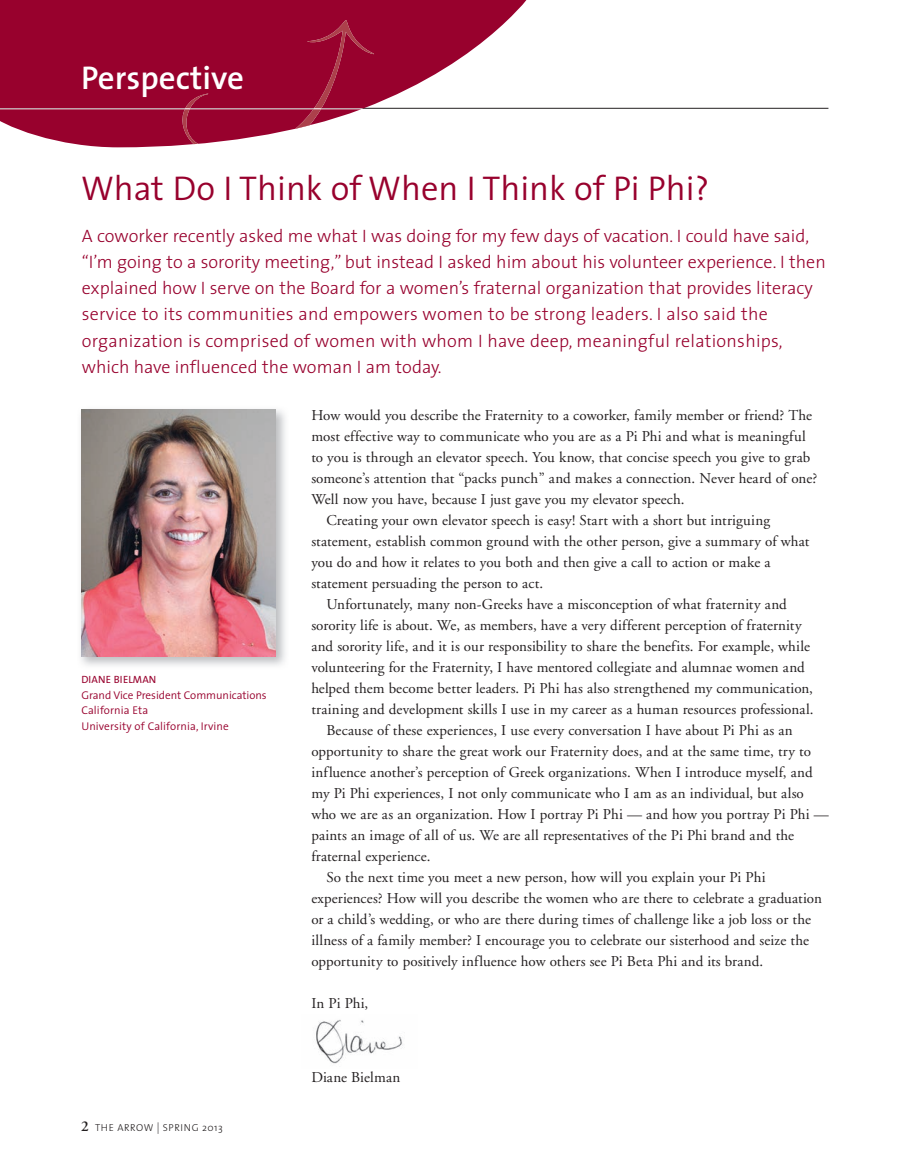
<style>
.page{position:relative;width:905px;height:1175px;background:#fff}
.page>*{position:absolute;margin:0;border:0;box-sizing:border-box;transform-origin:0 0}
.t1{font:300 34.5px "The Sans";color:#98012d}
.t2{font:600 33px "The Sans";color:#fff}
.t3{font:300 18px/26.2px "The Sans";color:#98012d}
.t4{font:15px "Adobe Garamond";letter-spacing:.005em;color:#231f20}
.t5{font:300 11.25px/15.8px "The Sans";letter-spacing:-.005em;color:#98012d}
.t6{font:10.5px "The Sans";letter-spacing:.01em;color:#98012d}
.t7{font:300 10.2px "The Sans";letter-spacing:.055em;color:#231f20}
.s1{font-family:"Adobe Garamond";font-weight:600;font-size:15px}
.s2{font-size:11.55px}
</style>
<div class="page">
<hr style="left:0;top:108px;width:828px;height:1px;background:#231f20">
<svg style="left:0;top:0;width:537px;height:108px;fill:#98012d"></svg>
<svg style="left:0;top:20px;width:374px;height:127px;background:#a21b42"></svg>
<img style="left:81px;top:410px;width:204px;height:256px">
<img style="left:81px;top:409px;width:195px;height:247px">
<img style="left:316px;top:1019px;width:87px;height:45px">
<h2 class="t2" style="left:81px;top:51px;width:164px">Perspective</h2>
<h1 class="t1" style="left:81px;top:159px;width:629px">What Do I Think of When I Think of Pi Phi?</h1>
<p class="t3" style="left:82px;top:222px;width:745px">A coworker recently asked me what I was doing for my few days of vacation. I could have said, “I’m going to a sorority meeting,” but instead I asked him about his volunteer experience. I then explained how I serve on the Board for a women’s fraternal organization that provides literacy service to its communities and empowers women to be strong leaders. I also said the organization is comprised of women with whom I have deep, meaningful relationships, which have influenced the woman I am today.</p>
<p class="t6" style="left:81px;top:670px;width:76px">DIANE BIELMAN</p>
<p class="t5" style="left:81px;top:686px;width:187px">Grand Vice President Communications<br>California Eta<br>University of California, Irvine</p>
<p class="t7" style="left:81px;top:1119px;width:143px"><span class="s1">2</span> THE ARROW <span class="s2">|</span> SPRING 2013</p>
<p class="t4" style="left:311px;top:407px;width:502px">How would you describe the Fraternity to a coworker, family member or friend? The</p>
<p class="t4" style="left:311px;top:428px;width:496px">most effective way to communicate who you are as a Pi Phi and what is meaningful</p>
<p class="t4" style="left:311px;top:449px;width:500px">to you is through an elevator speech. You know, that concise speech you give to grab</p>
<p class="t4" style="left:311px;top:470px;width:507px">someone’s attention that “packs punch” and makes a connection. Never heard of one?</p>
<p class="t4" style="left:311px;top:491px;width:375px">Well now you have, because I just gave you my elevator speech.</p>
<p class="t4" style="left:326px;top:512px;width:445px">Creating your own elevator speech is easy! Start with a short but intriguing</p>
<p class="t4" style="left:311px;top:533px;width:499px">statement, establish common ground with the other person, give a summary of what</p>
<p class="t4" style="left:311px;top:554px;width:460px">you do and how it relates to you both and then give a call to action or make a</p>
<p class="t4" style="left:311px;top:575px;width:233px">statement persuading the person to act.</p>
<p class="t4" style="left:326px;top:596px;width:462px">Unfortunately, many non-Greeks have a misconception of what fraternity and</p>
<p class="t4" style="left:311px;top:617px;width:492px">sorority life is about. We, as members, have a very different perception of fraternity</p>
<p class="t4" style="left:311px;top:638px;width:500px">and sorority life, and it is our responsibility to share the benefits. For example, while</p>
<p class="t4" style="left:311px;top:659px;width:495px">volunteering for the Fraternity, I have mentored collegiate and alumnae women and</p>
<p class="t4" style="left:311px;top:680px;width:503px">helped them become better leaders. Pi Phi has also strengthened my communication,</p>
<p class="t4" style="left:311px;top:701px;width:503px">training and development skills I use in my career as a human resources professional.</p>
<p class="t4" style="left:326px;top:722px;width:468px">Because of these experiences, I use every conversation I have about Pi Phi as an</p>
<p class="t4" style="left:311px;top:743px;width:501px">opportunity to share the great work our Fraternity does, and at the same time, try to</p>
<p class="t4" style="left:311px;top:764px;width:503px">influence another’s perception of Greek organizations. When I introduce myself, and</p>
<p class="t4" style="left:311px;top:785px;width:494px">my Pi Phi experiences, I not only communicate who I am as an individual, but also</p>
<p class="t4" style="left:311px;top:806px;width:519px">who we are as an organization. How I portray Pi Phi — and how you portray Pi Phi —</p>
<p class="t4" style="left:311px;top:827px;width:484px">paints an image of all of us. We are all representatives of the Pi Phi brand and the</p>
<p class="t4" style="left:311px;top:848px;width:121px">fraternal experience.</p>
<p class="t4" style="left:326px;top:869px;width:440px">So the next time you meet a new person, how will you explain your Pi Phi</p>
<p class="t4" style="left:311px;top:890px;width:512px">experiences? How will you describe the women who are there to celebrate a graduation</p>
<p class="t4" style="left:311px;top:911px;width:501px">or a child’s wedding, or who are there during times of challenge like a job loss or the</p>
<p class="t4" style="left:311px;top:932px;width:499px">illness of a family member? I encourage you to celebrate our sisterhood and seize the</p>
<p class="t4" style="left:311px;top:953px;width:453px">opportunity to positively influence how others see Pi Beta Phi and its brand.</p>
<p class="t4" style="left:311px;top:995px;width:58px">In Pi Phi,</p>
<p class="t4" style="left:311px;top:1069px;width:91px">Diane Bielman</p>
</div>
